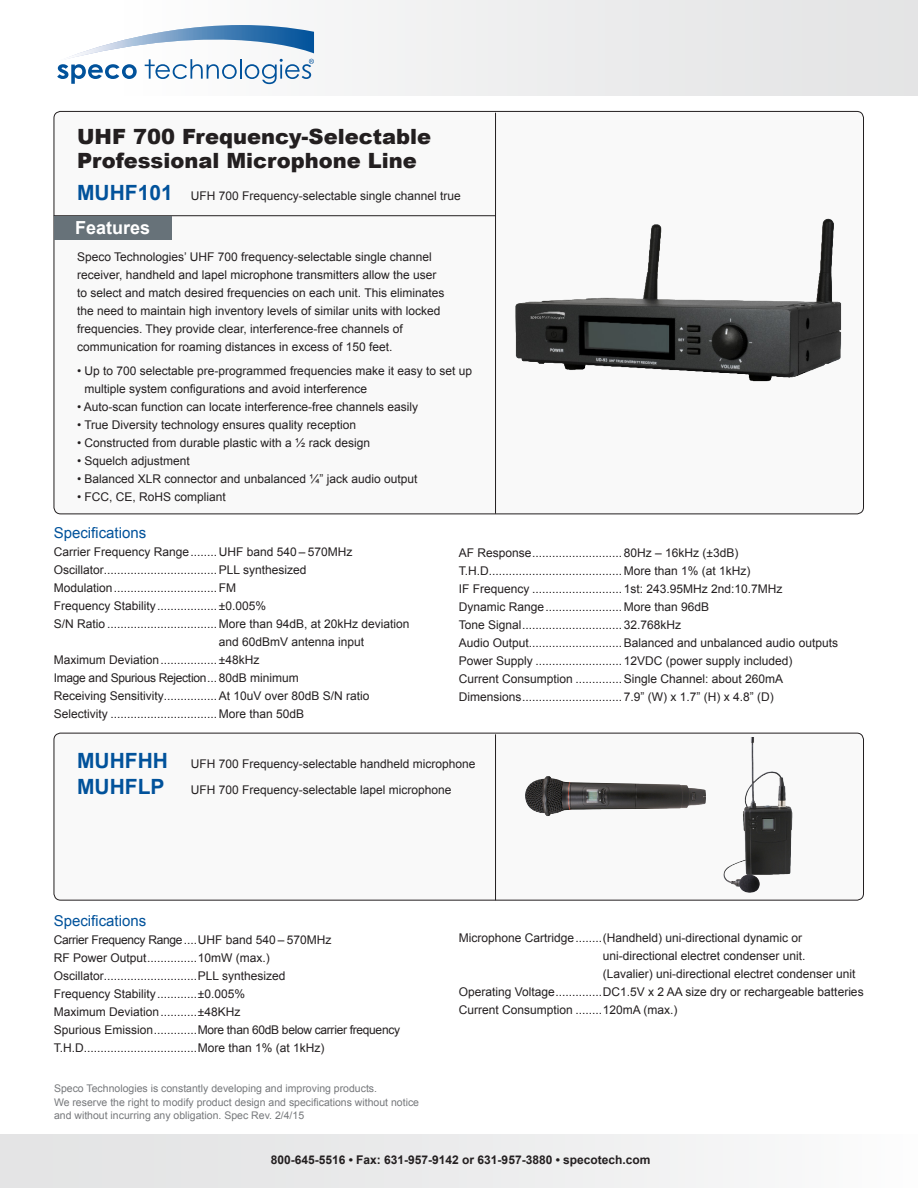
<style>
.page{position:relative;width:918px;height:1188px;background:#fff}
.page>*{position:absolute;margin:0;border:0;box-sizing:border-box;transform-origin:0 0}
.PRODUCT_NAME{font:900 21px "Arial";color:#231f20}
.model_number{font:700 21px "Arial";color:#01529b}
.t1{font:700 18px "Arial";color:#fff}
.DESCRIPTIONS{font:15px "Arial";color:#01529b}
.spec_text{font:12px "Arial";color:#231f20}
.features_body{font:12px/18px "Arial";color:#231f20}
.spec_text-2{font:12px "Arial";letter-spacing:-.025em;color:#231f20}
.model_number-2{font:12px "Arial";color:#231f20}
.ADDRESS{font:700 12px "Arial";color:#231f20}
.t2{font:10.5px "Arial";color:#76787b}
.s1{font-weight:700;font-size:21px;color:#01529b}
</style>
<div class="page">
<div style="left:54px;top:111px;width:810px;height:403px;background:#f9f9f9;border-radius:7px"></div>
<div style="left:54px;top:733px;width:810px;height:167px;background:#f9f9f9;border-radius:7px"></div>
<div style="left:54px;top:733px;width:810px;height:167px;border:1px solid #231f20;border-radius:7px"></div>
<div style="left:0;top:0;width:918px;height:96px;background:linear-gradient(to right,#fff,#e2e2e3)"></div>
<svg style="left:57px;top:25px;width:257px;height:59px"></svg>
<hr style="left:54px;top:215px;width:441px;height:1px;background:#231f20">
<hr style="left:495px;top:113px;width:1px;height:401px;background:#231f20">
<hr style="left:495px;top:734px;width:1px;height:166px;background:#231f20">
<div style="left:54px;top:216px;width:118px;height:23px;background:#677279"></div>
<div style="left:0;top:1134px;width:918px;height:54px;background:linear-gradient(to right,#e0e1e2,#fafafa)"></div>
<img style="left:525px;top:776px;width:181px;height:40px">
<img style="left:723px;top:738px;width:70px;height:155px">
<img style="left:515px;top:218px;width:327px;height:164px">
<p class="PRODUCT_NAME" style="left:77px;top:122px;width:356px">UHF 700 Frequency-Selectable</p>
<p class="PRODUCT_NAME" style="left:77px;top:146px;width:341px">Professional Microphone Line</p>
<p class="model_number-2" style="left:77px;top:188px;width:385px"><span class="s1">MUHF101</span> UFH 700 Frequency-selectable single channel true</p>
<p class="t1" style="left:75px;top:215px;width:77px">Features</p>
<p class="features_body" style="left:77px;top:248px;width:369px">Speco Technologies’ UHF 700 frequency-selectable single channel receiver, handheld and lapel microphone transmitters allow the user to select and match desired frequencies on each unit. This eliminates the need to maintain high inventory levels of similar units with locked frequencies. They provide clear, interference-free channels of communication for roaming distances in excess of 150 feet.</p>
<p class="features_body" style="left:77px;top:362px;width:397px">• Up to 700 selectable pre-programmed frequencies make it easy to set up</p>
<p class="features_body" style="left:85px;top:380px;width:284px">multiple system configurations and avoid interference</p>
<p class="features_body" style="left:77px;top:398px;width:343px">• Auto-scan function can locate interference-free channels easily</p>
<p class="features_body" style="left:77px;top:416px;width:280px">• True Diversity technology ensures quality reception</p>
<p class="features_body" style="left:77px;top:434px;width:294px">• Constructed from durable plastic with a ½ rack design</p>
<p class="features_body" style="left:77px;top:452px;width:114px">• Squelch adjustment</p>
<p class="features_body" style="left:77px;top:470px;width:342px">• Balanced XLR connector and unbalanced ¼” jack audio output</p>
<p class="features_body" style="left:77px;top:488px;width:150px">• FCC, CE, RoHS compliant</p>
<p class="DESCRIPTIONS" style="left:54px;top:523px;width:94px">Specifications</p>
<p class="spec_text" style="left:54px;top:544px;width:300px">Carrier Frequency Range........UHF band 540 – 570MHz</p>
<p class="spec_text" style="left:54px;top:562px;width:254px">Oscillator..................................PLL synthesized</p>
<p class="spec_text" style="left:54px;top:580px;width:184px">Modulation...............................FM</p>
<p class="spec_text" style="left:54px;top:598px;width:214px">Frequency Stability..................±0.005%</p>
<p class="spec_text" style="left:54px;top:616px;width:357px">S/N Ratio .................................More than 94dB, at 20kHz deviation</p>
<p class="spec_text" style="left:54px;top:652px;width:207px">Maximum Deviation.................±48kHz</p>
<p class="spec_text-2" style="left:54px;top:670px;width:247px">Image and Spurious Rejection... 80dB minimum</p>
<p class="spec_text" style="left:54px;top:688px;width:317px">Receiving Sensitivity................At 10uV over 80dB S/N ratio</p>
<p class="spec_text" style="left:54px;top:706px;width:252px">Selectivity ................................More than 50dB</p>
<p class="spec_text" style="left:459px;top:545px;width:281px">AF Response...........................80Hz – 16kHz (±3dB)</p>
<p class="spec_text" style="left:459px;top:563px;width:293px">T.H.D........................................More than 1% (at 1kHz)</p>
<p class="spec_text" style="left:459px;top:581px;width:325px">IF Frequency ...........................1st: 243.95MHz 2nd:10.7MHz</p>
<p class="spec_text" style="left:459px;top:599px;width:252px">Dynamic Range.......................More than 96dB</p>
<p class="spec_text" style="left:459px;top:617px;width:224px">Tone Signal..............................32.768kHz</p>
<p class="spec_text" style="left:459px;top:635px;width:381px">Audio Output............................Balanced and unbalanced audio outputs</p>
<p class="spec_text" style="left:459px;top:653px;width:335px">Power Supply ..........................12VDC (power supply included)</p>
<p class="spec_text" style="left:459px;top:671px;width:326px">Current Consumption ..............Single Channel: about 260mA</p>
<p class="spec_text" style="left:459px;top:689px;width:317px">Dimensions..............................7.9” (W) x 1.7” (H) x 4.8” (D)</p>
<p class="model_number-2" style="left:77px;top:756px;width:400px"><span class="s1">MUHFHH</span> UFH 700 Frequency-selectable handheld microphone</p>
<p class="model_number" style="left:77px;top:773px;width:89px">MUHFLP</p>
<p class="model_number-2" style="left:191px;top:782px;width:262px">UFH 700 Frequency-selectable lapel microphone</p>
<p class="DESCRIPTIONS" style="left:54px;top:911px;width:94px">Specifications</p>
<p class="spec_text-2" style="left:54px;top:932px;width:279px">Carrier Frequency Range....UHF band 540 – 570MHz</p>
<p class="spec_text" style="left:54px;top:950px;width:218px">RF Power Output...............10mW (max.)</p>
<p class="spec_text" style="left:54px;top:968px;width:233px">Oscillator............................PLL synthesized</p>
<p class="spec_text" style="left:54px;top:986px;width:193px">Frequency Stability............±0.005%</p>
<p class="spec_text" style="left:54px;top:1004px;width:188px">Maximum Deviation...........±48KHz</p>
<p class="spec_text-2" style="left:54px;top:1022px;width:348px">Spurious Emission.............More than 60dB below carrier frequency</p>
<p class="spec_text" style="left:54px;top:1040px;width:272px">T.H.D..................................More than 1% (at 1kHz)</p>
<p class="spec_text" style="left:459px;top:930px;width:345px">Microphone Cartridge........(Handheld) uni-directional dynamic or</p>
<p class="spec_text" style="left:603px;top:948px;width:204px">uni-directional electret condenser unit.</p>
<p class="spec_text" style="left:603px;top:966px;width:254px">(Lavalier) uni-directional electret condenser unit</p>
<p class="spec_text" style="left:459px;top:984px;width:406px">Operating Voltage..............DC1.5V x 2 AA size dry or rechargeable batteries</p>
<p class="spec_text" style="left:459px;top:1002px;width:220px">Current Consumption ........120mA (max.)</p>
<p class="t2" style="left:54px;top:1081px;width:325px">Speco Technologies is constantly developing and improving products.</p>
<p class="t2" style="left:54px;top:1095px;width:367px">We reserve the right to modify product design and specifications without notice</p>
<p class="t2" style="left:54px;top:1108px;width:252px">and without incurring any obligation. Spec Rev. 2/4/15</p>
<p class="ADDRESS" style="left:271px;top:1152px;width:381px">800-645-5516 • Fax: 631-957-9142 or 631-957-3880 • specotech.com</p>
</div>
